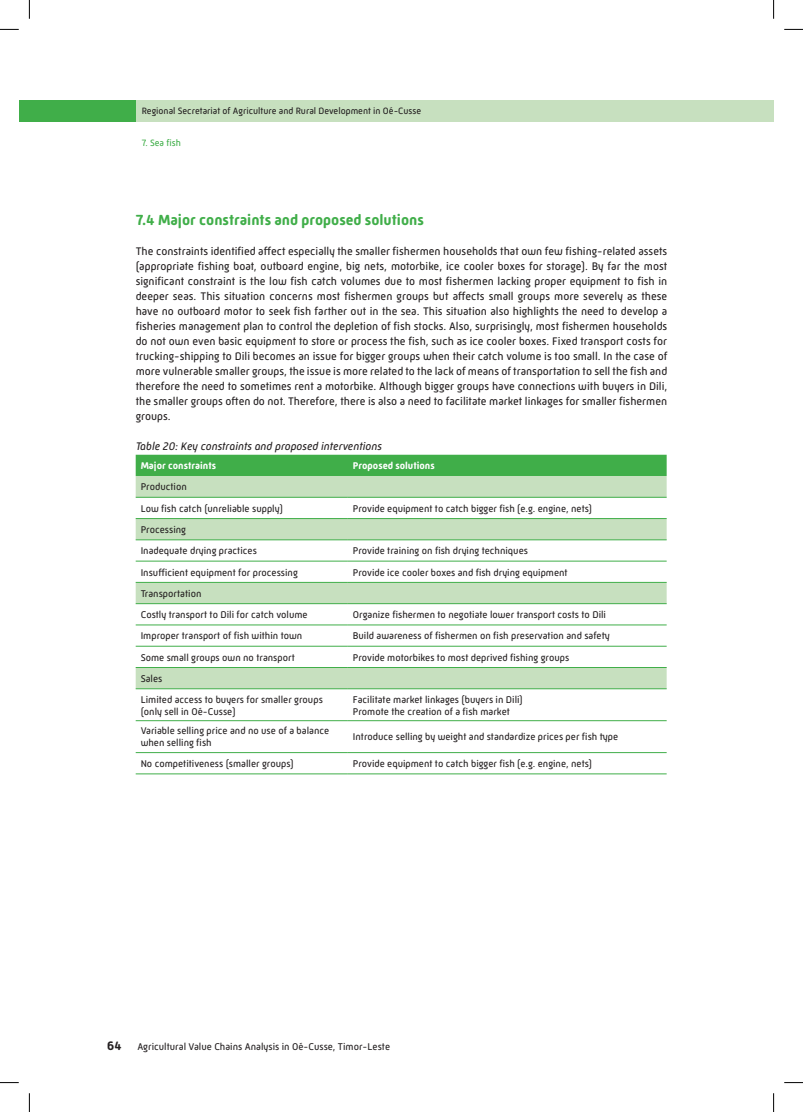
<style>
.page{position:relative;width:803px;height:1112px;background:#fff}
.page>*{position:absolute;margin:0;border:0;box-sizing:border-box;transform-origin:0 0}
.t1{font:700 15px "Mic 32 New Rounded";color:#40ae49}
.t2{font:700 12.5px "Mic 32 New Rounded";color:#231f20}
.t3{font:11.25px/15px "Mic 32 New Rounded";color:#231f20;text-align:justify}
.t4{font:italic 11.25px "Mic 32 New Rounded";color:#231f20}
.t5{font:10px/21.2px "Mic 32 New Rounded";color:#231f20}
.t6{font:700 10px "Mic 32 New Rounded";color:#fff}
.t7{font:9.38px "Mic 32 New Rounded";color:#231f20}
.t8{font:9.38px "Mic 32 New Rounded";color:#40ae49}
</style>
<div class="page">
<div style="left:19px;top:100px;width:754px;height:22px;background:#c7e0bf"></div>
<div style="left:19px;top:100px;width:117px;height:22px;background:#40ae49"></div>
<div style="left:136px;top:454px;width:531px;height:22px;background:#40ae49"></div>
<svg style="left:136px;top:476px;width:531px;height:212px"></svg>
<hr style="left:136px;top:497px;width:212px;height:1px;background:#40ae49">
<hr style="left:348px;top:497px;width:319px;height:1px;background:#40ae49">
<hr style="left:136px;top:560px;width:212px;height:1px;background:#40ae49">
<hr style="left:348px;top:560px;width:319px;height:1px;background:#40ae49">
<hr style="left:136px;top:582px;width:212px;height:1px;background:#40ae49">
<hr style="left:348px;top:582px;width:319px;height:1px;background:#40ae49">
<hr style="left:136px;top:603px;width:212px;height:1px;background:#40ae49">
<hr style="left:348px;top:603px;width:319px;height:1px;background:#40ae49">
<hr style="left:136px;top:624px;width:212px;height:1px;background:#40ae49">
<hr style="left:348px;top:624px;width:319px;height:1px;background:#40ae49">
<hr style="left:136px;top:646px;width:212px;height:1px;background:#40ae49">
<hr style="left:348px;top:646px;width:319px;height:1px;background:#40ae49">
<hr style="left:136px;top:667px;width:212px;height:1px;background:#40ae49">
<hr style="left:348px;top:667px;width:319px;height:1px;background:#40ae49">
<hr style="left:136px;top:688px;width:212px;height:1px;background:#40ae49">
<hr style="left:348px;top:688px;width:319px;height:1px;background:#40ae49">
<hr style="left:136px;top:720px;width:212px;height:1px;background:#40ae49">
<hr style="left:348px;top:720px;width:319px;height:1px;background:#40ae49">
<hr style="left:136px;top:752px;width:212px;height:1px;background:#40ae49">
<hr style="left:348px;top:752px;width:319px;height:1px;background:#40ae49">
<hr style="left:136px;top:773px;width:212px;height:1px;background:#40ae49">
<hr style="left:348px;top:773px;width:319px;height:1px;background:#40ae49">
<hr style="left:136px;top:518px;width:212px;height:1px;background:#40ae49">
<hr style="left:348px;top:518px;width:319px;height:1px;background:#40ae49">
<hr style="left:136px;top:539px;width:212px;height:1px;background:#40ae49">
<hr style="left:348px;top:539px;width:319px;height:1px;background:#40ae49">
<svg style="left:0;top:29px;width:19px;height:1px"></svg>
<svg style="left:784px;top:29px;width:19px;height:1px"></svg>
<svg style="left:0;top:1082px;width:19px;height:1px"></svg>
<svg style="left:784px;top:1082px;width:19px;height:1px"></svg>
<svg style="left:29px;top:0;width:1px;height:19px"></svg>
<svg style="left:29px;top:1093px;width:1px;height:18px"></svg>
<svg style="left:773px;top:0;width:1px;height:19px"></svg>
<svg style="left:773px;top:1093px;width:1px;height:18px"></svg>
<p class="t7" style="left:142px;top:105px;width:281px">Regional Secretariat of Agriculture and Rural Development in Oé-Cusse</p>
<p class="t8" style="left:142px;top:138px;width:41px">7. Sea fish</p>
<h1 class="t1" style="left:136px;top:211px;width:290px">7.4 Major constraints and proposed solutions</h1>
<p class="t3" style="left:136px;top:243px;width:533px">The constraints identified affect especially the smaller fishermen households that own few fishing-related assets (appropriate fishing boat, outboard engine, big nets, motorbike, ice cooler boxes for storage). By far the most significant constraint is the low fish catch volumes due to most fishermen lacking proper equipment to fish in deeper seas. This situation concerns most fishermen groups but affects small groups more severely as these have no outboard motor to seek fish farther out in the sea. This situation also highlights the need to develop a fisheries management plan to control the depletion of fish stocks. Also, surprisingly, most fishermen households do not own even basic equipment to store or process the fish, such as ice cooler boxes. Fixed transport costs for trucking-shipping to Dili becomes an issue for bigger groups when their catch volume is too small. In the case of more vulnerable smaller groups, the issue is more related to the lack of means of transportation to sell the fish and therefore the need to sometimes rent a motorbike. Although bigger groups have connections with buyers in Dili, the smaller groups often do not. Therefore, there is also a need to facilitate market linkages for smaller fishermen groups.</p>
<p class="t4" style="left:136px;top:439px;width:248px">Table 20: Key constraints and proposed interventions</p>
<p class="t6" style="left:141px;top:460px;width:77px">Major constraints</p>
<p class="t6" style="left:353px;top:460px;width:83px">Proposed solutions</p>
<p class="t5" style="left:141px;top:476px;width:144px">Production<br>Low fish catch (unreliable supply)</p>
<p class="t5" style="left:353px;top:497px;width:241px">Provide equipment to catch bigger fish (e.g. engine, nets)</p>
<p class="t5" style="left:141px;top:519px;width:118px">Processing<br>Inadequate drying practices</p>
<p class="t5" style="left:353px;top:540px;width:177px">Provide training on fish drying techniques</p>
<p class="t5" style="left:141px;top:561px;width:159px">Insufficient equipment for processing</p>
<p class="t5" style="left:353px;top:561px;width:216px">Provide ice cooler boxes and fish drying equipment</p>
<p class="t5" style="left:141px;top:582px;width:168px">Transportation<br>Costly transport to Dili for catch volume</p>
<p class="t5" style="left:353px;top:604px;width:255px">Organize fishermen to negotiate lower transport costs to Dili</p>
<p class="t5" style="left:141px;top:625px;width:163px">Improper transport of fish within town</p>
<p class="t5" style="left:353px;top:625px;width:258px">Build awareness of fishermen on fish preservation and safety</p>
<p class="t5" style="left:141px;top:646px;width:156px">Some small groups own no transport</p>
<p class="t5" style="left:353px;top:646px;width:218px">Provide motorbikes to most deprived fishing groups</p>
<p class="t5" style="left:141px;top:668px;width:184px;line-height:20.6px">Sales<br>Limited access to buyers for smaller groups</p>
<p class="t5" style="left:141px;top:700px;width:96px">(only sell in Oé-Cusse)</p>
<p class="t5" style="left:353px;top:693px;width:171px;line-height:12px">Facilitate market linkages (buyers in Dili)<br>Promote the creation of a fish market</p>
<p class="t5" style="left:141px;top:724px;width:190px;line-height:12px">Variable selling price and no use of a balance when selling fish</p>
<p class="t5" style="left:353px;top:726px;width:267px">Introduce selling by weight and standardize prices per fish type</p>
<p class="t5" style="left:141px;top:752px;width:155px">No competitiveness (smaller groups)</p>
<p class="t5" style="left:353px;top:752px;width:241px">Provide equipment to catch bigger fish (e.g. engine, nets)</p>
<p class="t2" style="left:107px;top:1038px;width:16px">64</p>
<p class="t5" style="left:137px;top:1035px;width:254px">Agricultural Value Chains Analysis in Oé-Cusse, Timor-Leste</p>
</div>
